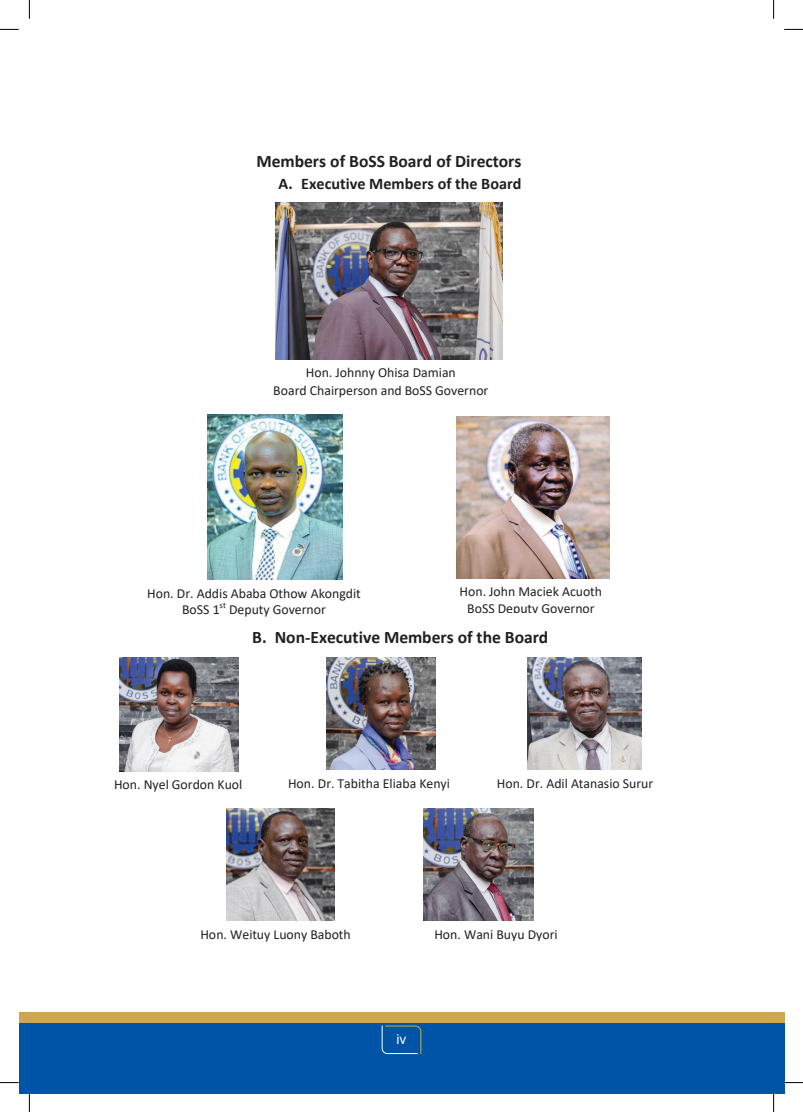
<style>
.page{position:relative;width:803px;height:1112px;background:#fff}
.page>*{position:absolute;margin:0;border:0;box-sizing:border-box;transform-origin:0 0}
.t1{font:700 17.5px "Calibri";color:#231f20}
.t2{font:700 16.25px "Calibri";color:#231f20}
.t3{font:13.75px/16.8px "Calibri";color:#231f20;text-align:center}
.t4{font:13.75px "Arial";color:#fff}
.t5{font:8.75px "Calibri";color:#231f20}
</style>
<div class="page">
<img style="left:275px;top:202px;width:228px;height:158px">
<img style="left:208px;top:414px;width:135px;height:166px">
<img style="left:457px;top:416px;width:152px;height:162px">
<img style="left:326px;top:657px;width:110px;height:113px">
<img style="left:527px;top:657px;width:115px;height:113px">
<img style="left:226px;top:808px;width:109px;height:112px">
<svg style="left:423px;top:808px;width:111px;height:112px"></svg>
<img style="left:424px;top:808px;width:109px;height:111px">
<img style="left:120px;top:657px;width:119px;height:114px">
<div style="left:773px;top:1021px;width:11px;height:71px;background:#0054a6"></div>
<div style="left:773px;top:1011px;width:11px;height:10px;background:#d0a452"></div>
<div style="left:19px;top:1021px;width:754px;height:71px;background:#0054a6"></div>
<div style="left:19px;top:1011px;width:754px;height:10px;background:#d0a452"></div>
<svg style="left:381px;top:1025px;width:41px;height:29px"></svg>
<svg style="left:0;top:29px;width:19px;height:1px"></svg>
<svg style="left:784px;top:29px;width:19px;height:1px"></svg>
<svg style="left:0;top:1082px;width:19px;height:1px"></svg>
<svg style="left:784px;top:1081px;width:19px;height:2px"></svg>
<svg style="left:29px;top:0;width:1px;height:19px"></svg>
<svg style="left:29px;top:1092px;width:1px;height:19px"></svg>
<svg style="left:773px;top:0;width:1px;height:19px"></svg>
<svg style="left:773px;top:1092px;width:1px;height:19px"></svg>
<p class="t1" style="left:256px;top:149px;width:267px">Members of BoSS Board of Directors</p>
<p class="t2" style="left:279px;top:172px;width:244px">A. Executive Members of the Board</p>
<p class="t3" style="left:273px;top:364px;width:217px;line-height:17.1px">Hon. Johnny Ohisa Damian<br>Board Chairperson and BoSS Governor</p>
<p class="t3" style="left:182px;top:584px;width:180px;text-align:left;text-indent:-35px">Hon. Dr. Addis Ababa Othow Akongdit<br>BoSS 1</p>
<p class="t5" style="left:220px;top:599px;width:8px">st</p>
<p class="t3" style="left:229px;top:601px;width:98px">Deputy Governor</p>
<p class="t3" style="left:460px;top:583px;width:144px">Hon. John Maciek Acuoth<br>BoSS Deputy Governor</p>
<p class="t1" style="left:252px;top:624px;width:298px">B. Non-Executive Members of the Board</p>
<p class="t3" style="left:114px;top:775px;width:130px">Hon. Nyel Gordon Kuol</p>
<p class="t3" style="left:288px;top:774px;width:163px">Hon. Dr. Tabitha Eliaba Kenyi</p>
<p class="t3" style="left:497px;top:774px;width:158px">Hon. Dr. Adil Atanasio Surur</p>
<p class="t3" style="left:200px;top:925px;width:152px">Hon. Weituy Luony Baboth</p>
<p class="t3" style="left:434px;top:925px;width:125px">Hon. Wani Buyu Dyori</p>
<p class="t4" style="left:396px;top:1029px;width:11px">iv</p>
</div>
